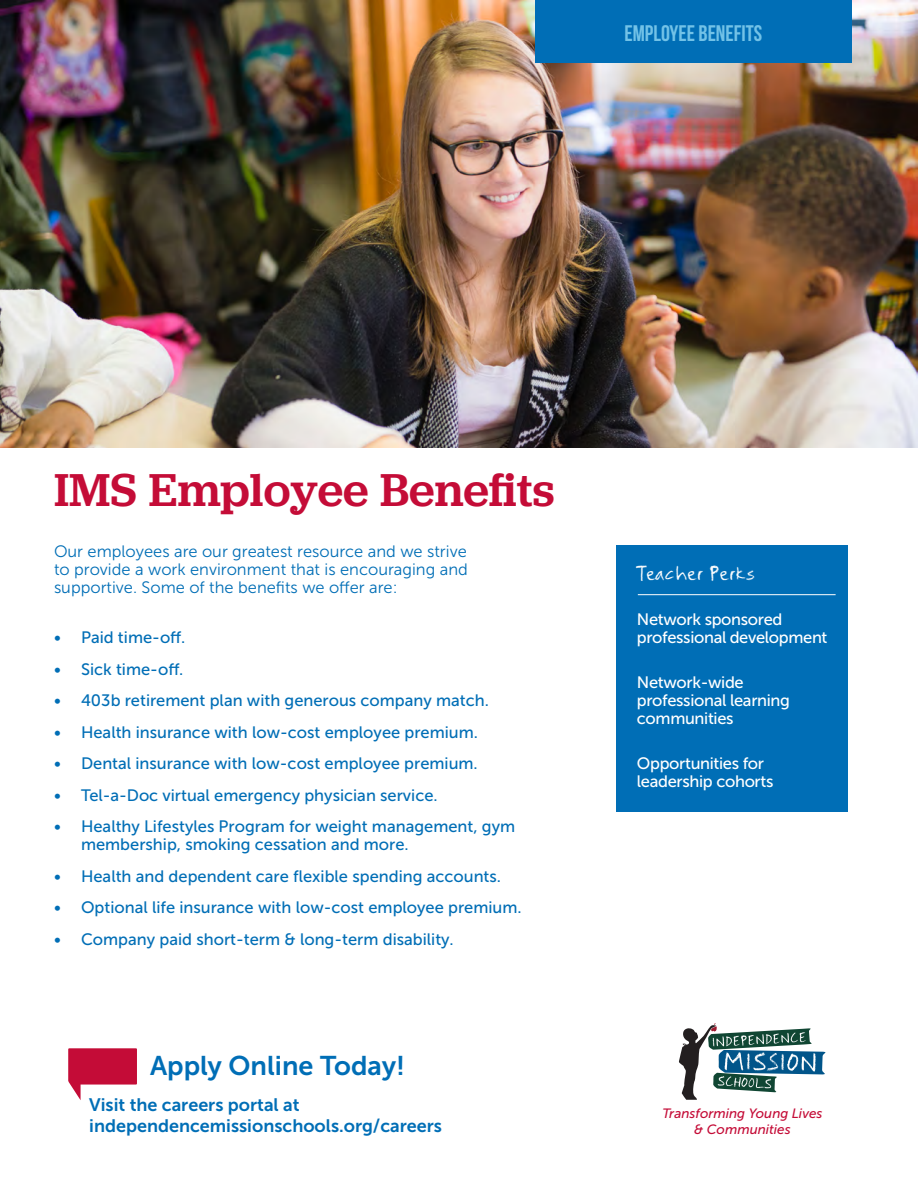
<style>
.page{position:relative;width:918px;height:1188px;background:#fff}
.page>*{position:absolute;margin:0;border:0;box-sizing:border-box;transform-origin:0 0}
.t1{font:500 48px "Jubilat";color:#c40c37}
.t2{font:27px "Museo Sans 700";color:#006eb6}
.t3{font:22.5px "Bebas Neue";color:#72c2e7}
.t4{font:19.5px "Frank Reaction";color:#fff}
.t5{font:18px "Museo Sans 700";color:#006eb6}
.t6{font:16.5px/18px "Museo Sans 500";color:#006eb6}
.t7{font:16.5px/18px "Museo Sans 300";color:#006eb6;text-align:justify}
.t8{font:16.5px/18px "Museo Sans 500";letter-spacing:-.02em;color:#fff}
.t9{font:italic 13.5px/16.2px "Museo Sans 500";color:#c40c37;text-align:center}
</style>
<div class="page">
<svg style="left:679px;top:1023px;width:146px;height:77px"></svg>
<svg style="left:68px;top:1048px;width:69px;height:52px"></svg>
<div style="left:617px;top:545px;width:231px;height:266px;background:#006eb6"></div>
<hr style="left:638px;top:594px;width:198px;height:1px;background:#fff">
<img style="left:0;top:0;width:918px;height:447px">
<div style="left:535px;top:0;width:317px;height:63px;background:#006eb6"></div>
<p class="t3" style="left:624px;top:21px;width:139px">EMPLOYEE BENEFITS</p>
<p class="t1" style="left:54px;top:460px;width:502px">IMS Employee Benefits</p>
<p class="t7" style="left:54px;top:543px;width:415px">Our employees are our greatest resource and we strive to provide a work environment that is encouraging and supportive. Some of the benefits we offer are:</p>
<p class="t6" style="left:54px;top:628px;width:133px">• Paid time-off.</p>
<p class="t6" style="left:54px;top:660px;width:131px">• Sick time-off.</p>
<p class="t6" style="left:54px;top:691px;width:436px">• 403b retirement plan with generous company match.</p>
<p class="t6" style="left:54px;top:723px;width:426px">• Health insurance with low-cost employee premium.</p>
<p class="t6" style="left:54px;top:754px;width:425px">• Dental insurance with low-cost employee premium.</p>
<p class="t6" style="left:54px;top:786px;width:385px">• Tel-a-Doc virtual emergency physician service.</p>
<p class="t6" style="left:81px;top:817px;width:436px;text-indent:-27px">• Healthy Lifestyles Program for weight management, gym membership, smoking cessation and more.</p>
<p class="t6" style="left:54px;top:867px;width:449px">• Health and dependent care flexible spending accounts.</p>
<p class="t6" style="left:54px;top:898px;width:469px">• Optional life insurance with low-cost employee premium.</p>
<p class="t6" style="left:54px;top:930px;width:401px">• Company paid short-term &amp; long-term disability.</p>
<p class="t2" style="left:150px;top:1050px;width:256px">Apply Online Today!</p>
<p class="t5" style="left:89px;top:1094px;width:212px">Visit the careers portal at</p>
<p class="t5" style="left:89px;top:1116px;width:354px">independencemissionschools.org/careers</p>
<p class="t4" style="left:637px;top:560px;width:119px">Teacher Perks</p>
<p class="t8" style="left:637px;top:610px;width:192px">Network sponsored professional development</p>
<p class="t8" style="left:637px;top:673px;width:155px">Network-wide professional learning communities</p>
<p class="t8" style="left:637px;top:754px;width:138px">Opportunities for leadership cohorts</p>
<p class="t9" style="left:663px;top:1105px;width:161px">Transforming Young Lives &amp; Communities</p>
</div>
